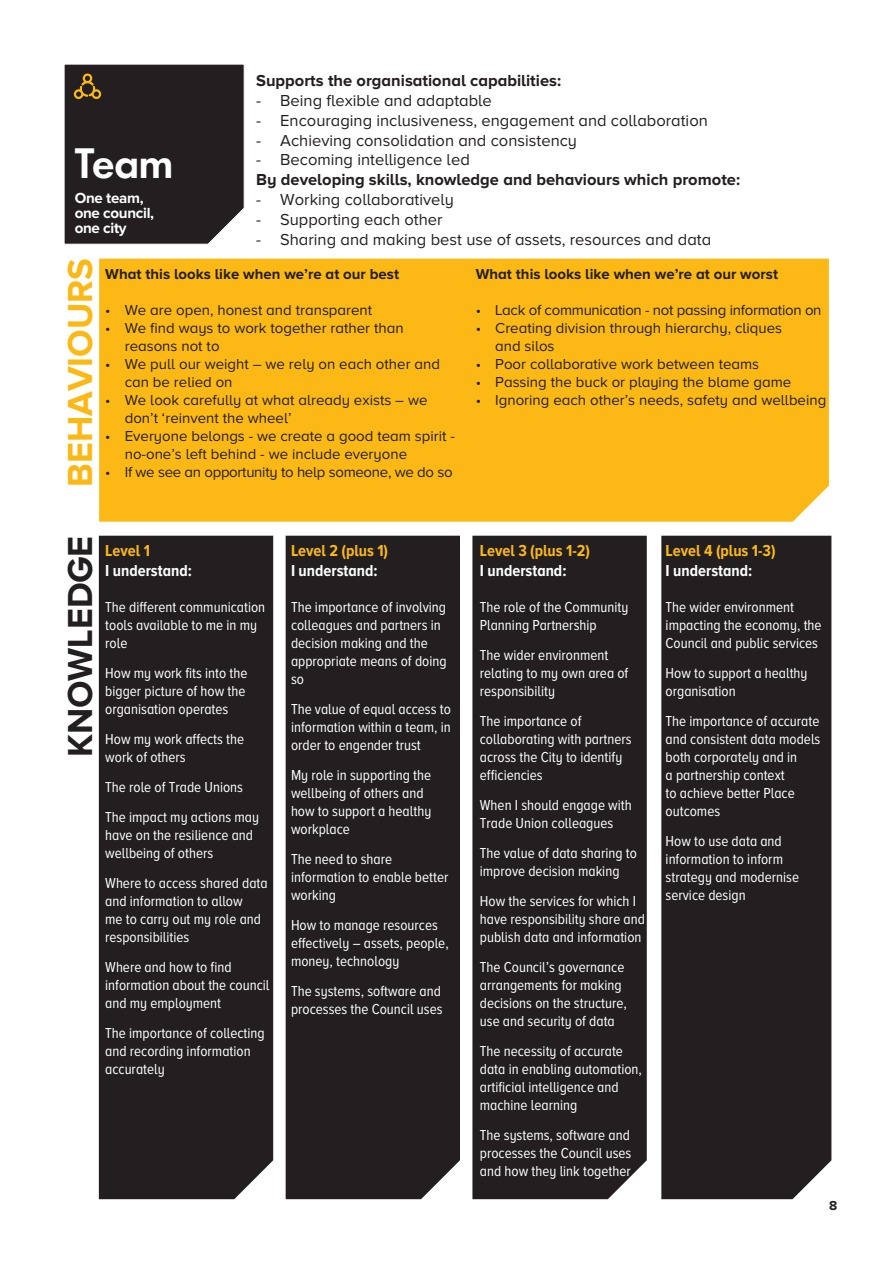
<style>
.page{position:relative;width:893px;height:1263px;background:#fff}
.page>*{position:absolute;margin:0;border:0;box-sizing:border-box;transform-origin:0 0}
.t1{font:600 44.55px "Futura T";color:#fff}
.t2{font:700 36px "Proxima Nova A";letter-spacing:-.005em;color:#fcb814}
.t3{font:700 36px "Proxima Nova A";letter-spacing:-.005em;color:#231f20}
.t4{font:16.5px "Proxima Nova A";color:#231f20}
.t5{font:700 16.5px "Proxima Nova A";color:#231f20}
.t6{font:700 16.5px "Proxima Nova A Cond";color:#fcb814}
.t7{font:700 16.5px "Proxima Nova A Cond";color:#fff}
.t8{font:700 15.15px "Proxima Nova";letter-spacing:-.02em;color:#fff}
.t9{font:15px/18px "Proxima Nova A Cond";color:#fff}
.t10{font:15px/18px "Proxima Nova A";color:#231f20}
.t11{font:15px "Proxima Nova A";letter-spacing:-.02em;color:#231f20}
.t12{font:700 15px "Proxima Nova A";color:#231f20}
.t13{font:700 13.5px "Proxima Nova A";color:#231f20}
</style>
<div class="page">
<div style="left:64px;top:64px;width:181px;height:181px;background:#231f20"></div>
<img style="left:73px;top:73px;width:29px;height:26px">
<div style="left:99px;top:259px;width:730px;height:263px;background:#fcb814"></div>
<div style="left:99px;top:536px;width:174px;height:663px;background:#231f20"></div>
<div style="left:286px;top:536px;width:174px;height:663px;background:#231f20"></div>
<div style="left:472px;top:536px;width:175px;height:663px;background:#231f20"></div>
<div style="left:661px;top:536px;width:170px;height:663px;background:#231f20"></div>
<p class="t5" style="left:256px;top:71px;width:306px">Supports the organisational capabilities:</p>
<p class="t4" style="left:256px;top:91px;width:237px">- Being flexible and adaptable</p>
<p class="t4" style="left:256px;top:111px;width:453px">- Encouraging inclusiveness, engagement and collaboration</p>
<p class="t4" style="left:256px;top:131px;width:322px">- Achieving consolidation and consistency</p>
<p class="t4" style="left:256px;top:151px;width:215px">- Becoming intelligence led</p>
<p class="t5" style="left:256px;top:170px;width:485px">By developing skills, knowledge and behaviours which promote:</p>
<p class="t4" style="left:256px;top:190px;width:199px">- Working collaboratively</p>
<p class="t4" style="left:256px;top:210px;width:188px">- Supporting each other</p>
<p class="t4" style="left:256px;top:230px;width:457px">- Sharing and making best use of assets, resources and data</p>
<p class="t1" style="left:75px;top:137px;width:101px">Team</p>
<p class="t8" style="left:75px;top:189px;width:70px">One team,</p>
<p class="t8" style="left:75px;top:204px;width:81px">one council,</p>
<p class="t8" style="left:75px;top:219px;width:53px">one city</p>
<p class="t12" style="left:105px;top:265px;width:295px">What this looks like when we’re at our best</p>
<p class="t10" style="left:105px;top:300px;width:268px">• We are open, honest and transparent</p>
<p class="t10" style="left:125px;top:318px;width:280px;text-indent:-20px">• We find ways to work together rather than reasons not to</p>
<p class="t10" style="left:125px;top:354px;width:317px;text-indent:-20px">• We pull our weight – we rely on each other and can be relied on</p>
<p class="t10" style="left:125px;top:390px;width:304px;text-indent:-20px">• We look carefully at what already exists – we don’t ‘reinvent the wheel’</p>
<p class="t10" style="left:125px;top:426px;width:332px;text-indent:-20px">• Everyone belongs - we create a good team spirit - no-one’s left behind - we include everyone</p>
<p class="t11" style="left:105px;top:463px;width:349px">• If we see an opportunity to help someone, we do so</p>
<p class="t2" style="left:60px;top:486px;width:230px;rotate:-90deg">BEHAVIOURS</p>
<p class="t12" style="left:476px;top:265px;width:304px">What this looks like when we’re at our worst</p>
<p class="t11" style="left:476px;top:301px;width:347px">• Lack of communication - not passing information on</p>
<p class="t10" style="left:476px;top:318px;width:308px">• Creating division through hierarchy, cliques</p>
<p class="t10" style="left:495px;top:336px;width:61px">and silos</p>
<p class="t10" style="left:476px;top:354px;width:285px">• Poor collaborative work between teams</p>
<p class="t10" style="left:476px;top:372px;width:317px">• Passing the buck or playing the blame game</p>
<p class="t10" style="left:476px;top:390px;width:352px">• Ignoring each other’s needs, safety and wellbeing</p>
<p class="t3" style="left:60px;top:757px;width:223px;rotate:-90deg">KNOWLEDGE</p>
<p class="t6" style="left:105px;top:541px;width:46px">Level 1</p>
<p class="t7" style="left:105px;top:561px;width:88px">I understand:</p>
<p class="t9" style="left:105px;top:598px;width:161px">The different communication tools available to me in my role</p>
<p class="t9" style="left:105px;top:664px;width:144px">How my work fits into the bigger picture of how the organisation operates</p>
<p class="t9" style="left:105px;top:730px;width:141px">How my work affects the work of others</p>
<p class="t9" style="left:105px;top:778px;width:139px">The role of Trade Unions</p>
<p class="t9" style="left:105px;top:808px;width:155px">The impact my actions may have on the resilience and wellbeing of others</p>
<p class="t9" style="left:105px;top:874px;width:164px">Where to access shared data and information to allow<br>me to carry out my role and responsibilities</p>
<p class="t9" style="left:105px;top:958px;width:166px">Where and how to find information about the council and my employment</p>
<p class="t9" style="left:105px;top:1024px;width:161px">The importance of collecting and recording information accurately</p>
<p class="t6" style="left:291px;top:541px;width:99px">Level 2 (plus 1)</p>
<p class="t7" style="left:291px;top:561px;width:88px">I understand:</p>
<p class="t9" style="left:291px;top:598px;width:157px">The importance of involving colleagues and partners in decision making and the appropriate means of doing so</p>
<p class="t9" style="left:291px;top:700px;width:161px;text-align:justify">The value of equal access to information within a team, in order to engender trust</p>
<p class="t9" style="left:291px;top:766px;width:142px">My role in supporting the wellbeing of others and how to support a healthy workplace</p>
<p class="t9" style="left:291px;top:850px;width:159px">The need to share information to enable better working</p>
<p class="t9" style="left:291px;top:916px;width:159px">How to manage resources effectively – assets, people, money, technology</p>
<p class="t9" style="left:291px;top:982px;width:153px">The systems, software and processes the Council uses</p>
<p class="t6" style="left:480px;top:541px;width:112px">Level 3 (plus 1-2)</p>
<p class="t7" style="left:480px;top:561px;width:88px">I understand:</p>
<p class="t9" style="left:480px;top:598px;width:150px">The role of the Community<br>Planning Partnership</p>
<p class="t9" style="left:480px;top:646px;width:150px">The wider environment relating to my own area of responsibility</p>
<p class="t9" style="left:480px;top:712px;width:153px">The importance of collaborating with partners across the City to identify efficiencies</p>
<p class="t9" style="left:480px;top:796px;width:153px">When I should engage with<br>Trade Union colleagues</p>
<p class="t9" style="left:480px;top:844px;width:159px">The value of data sharing to improve decision making</p>
<p class="t9" style="left:480px;top:892px;width:167px">How the services for which I have responsibility share and publish data and information</p>
<p class="t9" style="left:480px;top:958px;width:149px">The Council’s governance arrangements for making decisions on the structure, use and security of data</p>
<p class="t9" style="left:480px;top:1042px;width:164px">The necessity of accurate data in enabling automation, artificial intelligence and machine learning</p>
<p class="t9" style="left:480px;top:1126px;width:153px;text-align:justify">The systems, software and processes the Council uses and how they link together</p>
<p class="t6" style="left:666px;top:541px;width:112px">Level 4 (plus 1-3)</p>
<p class="t7" style="left:666px;top:561px;width:88px">I understand:</p>
<p class="t9" style="left:666px;top:598px;width:158px">The wider environment impacting the economy, the<br>Council and public services</p>
<p class="t9" style="left:666px;top:664px;width:143px">How to support a healthy organisation</p>
<p class="t9" style="left:666px;top:712px;width:156px">The importance of accurate and consistent data models both corporately and in<br>a partnership context<br>to achieve better Place outcomes</p>
<p class="t9" style="left:666px;top:832px;width:135px">How to use data and information to inform strategy and modernise service design</p>
<p class="t13" style="left:829px;top:1198px;width:10px">8</p>
</div>
